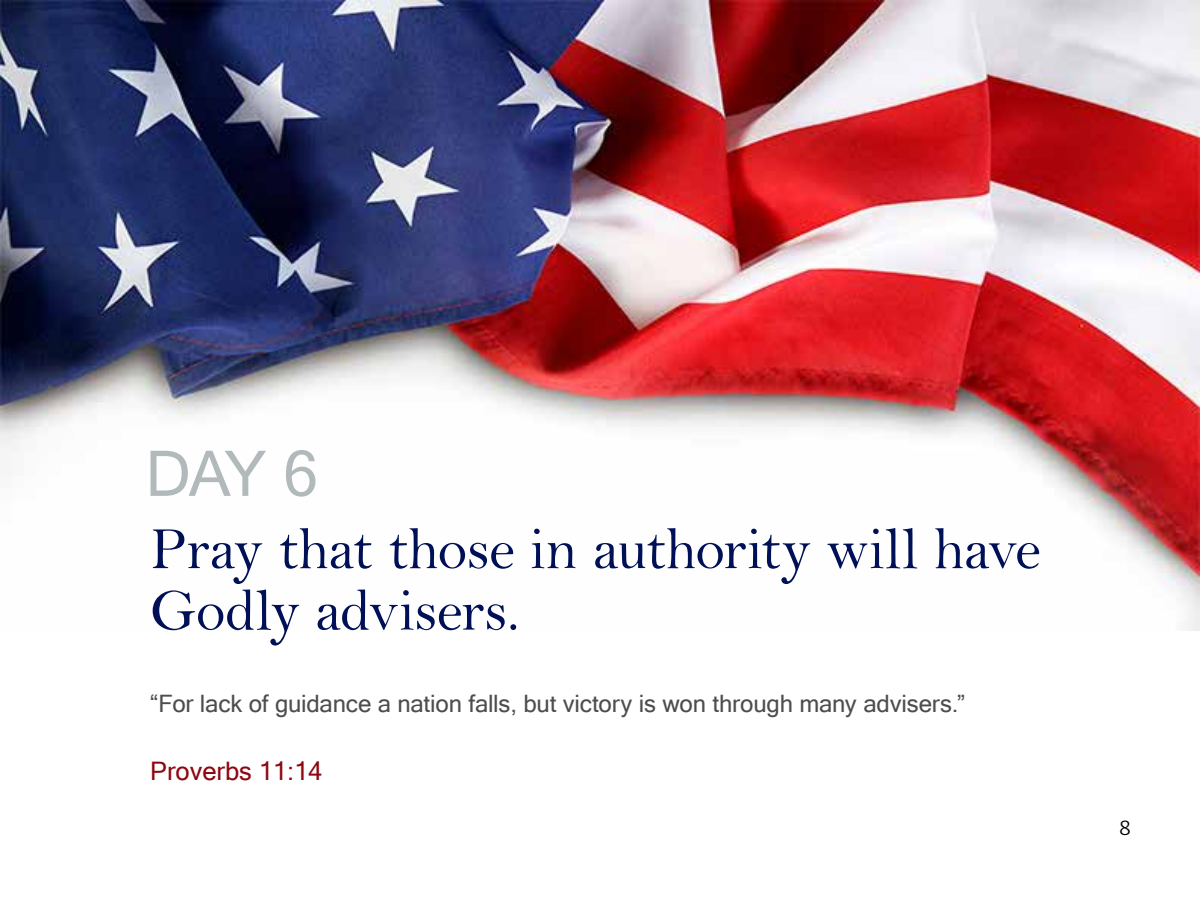
<style>
.page{position:relative;width:1200px;height:900px;background:#fff}
.page>*{position:absolute;margin:0;border:0;box-sizing:border-box;transform-origin:0 0}
.t1{font:63px "Microsoft Sans Serif";color:#b1b9ba}
.t2{font:60px/61.5px "Bell";letter-spacing:-.015em;color:#001057}
.t3{font:25.5px "Microsoft Sans Serif";color:#8e0710}
.t4{font:24px "Microsoft Sans Serif";letter-spacing:-.005em;color:#4d4d4d}
.t5{font:300 19.5px "Merriweather Sans";color:#000}
</style>
<div class="page">
<img style="left:0;top:0;width:1200px;height:631px">
<h1 class="t1" style="left:146px;top:438px;width:174px">DAY 6</h1>
<h2 class="t2" style="left:150px;top:518px;width:892px">Pray that those in authority will have<br>Godly advisers.</h2>
<p class="t4" style="left:150px;top:690px;width:817px">“For lack of guidance a nation falls, but victory is won through many advisers.”</p>
<p class="t3" style="left:150px;top:756px;width:174px">Proverbs 11:14</p>
<p class="t5" style="left:1119px;top:816px;width:14px">8</p>
</div>
